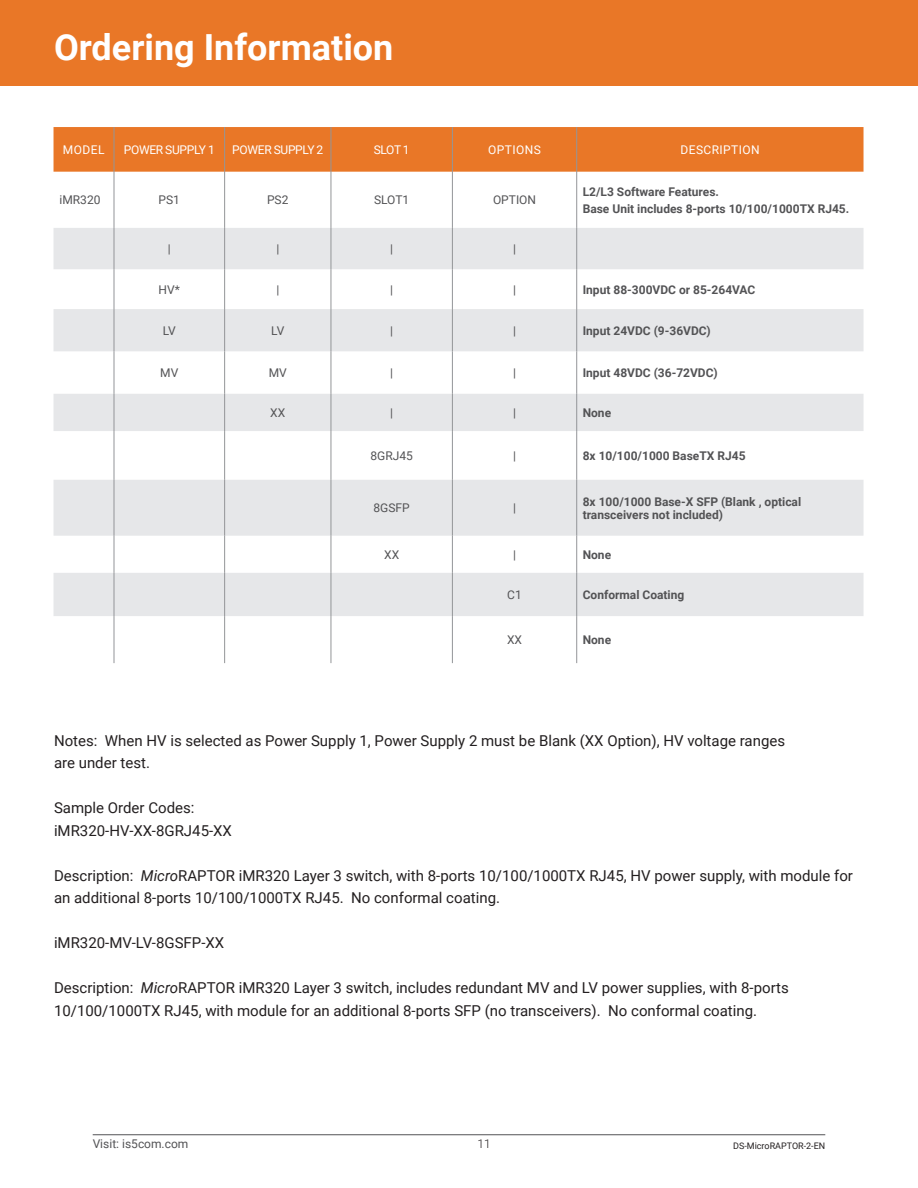
<style>
.page{position:relative;width:918px;height:1188px;background:#fff}
.page>*{position:absolute;margin:0;border:0;box-sizing:border-box;transform-origin:0 0}
.t1{font:700 36px "Roboto";color:#fff}
.t2{font:15px/22.5px "Roboto";color:#231f20}
.t3{font:700 12px/16.5px "Roboto";color:#535355}
.t4{font:12px "Roboto";color:#535355}
.t5{font:12px "Roboto";letter-spacing:-.025em;color:#fff}
.t6{font:12px "Roboto";letter-spacing:.035em;color:#fff}
.t7{font:300 12px "Roboto";color:#231f20}
.t8{font:9px "Roboto";color:#231f20}
.s1{font-style:italic}
</style>
<div class="page">
<hr style="left:93px;top:1134px;width:732px;height:1px;background:#535355">
<div style="left:0;top:0;width:918px;height:86px;background:#e97727"></div>
<div style="left:54px;top:127px;width:810px;height:45px;background:#e97727"></div>
<svg style="left:54px;top:228px;width:810px;height:388px;fill:#e6e7e9"></svg>
<hr style="left:114px;top:127px;width:1px;height:45px;background:#939598">
<hr style="left:224px;top:127px;width:1px;height:45px;background:#939598">
<hr style="left:331px;top:127px;width:1px;height:45px;background:#939598">
<hr style="left:452px;top:127px;width:1px;height:45px;background:#939598">
<hr style="left:576px;top:127px;width:1px;height:45px;background:#939598">
<hr style="left:114px;top:172px;width:1px;height:56px;background:#939598">
<hr style="left:224px;top:172px;width:1px;height:56px;background:#939598">
<hr style="left:331px;top:172px;width:1px;height:56px;background:#939598">
<hr style="left:452px;top:172px;width:1px;height:56px;background:#939598">
<hr style="left:576px;top:172px;width:1px;height:56px;background:#939598">
<hr style="left:114px;top:228px;width:1px;height:41px;background:#939598">
<hr style="left:224px;top:228px;width:1px;height:41px;background:#939598">
<hr style="left:331px;top:228px;width:1px;height:41px;background:#939598">
<hr style="left:452px;top:228px;width:1px;height:41px;background:#939598">
<hr style="left:576px;top:228px;width:1px;height:41px;background:#939598">
<hr style="left:114px;top:269px;width:1px;height:40px;background:#939598">
<hr style="left:224px;top:269px;width:1px;height:40px;background:#939598">
<hr style="left:331px;top:269px;width:1px;height:40px;background:#939598">
<hr style="left:452px;top:269px;width:1px;height:40px;background:#939598">
<hr style="left:576px;top:269px;width:1px;height:40px;background:#939598">
<hr style="left:114px;top:309px;width:1px;height:42px;background:#939598">
<hr style="left:224px;top:309px;width:1px;height:42px;background:#939598">
<hr style="left:331px;top:309px;width:1px;height:42px;background:#939598">
<hr style="left:452px;top:309px;width:1px;height:42px;background:#939598">
<hr style="left:576px;top:309px;width:1px;height:42px;background:#939598">
<hr style="left:114px;top:351px;width:1px;height:43px;background:#939598">
<hr style="left:224px;top:351px;width:1px;height:43px;background:#939598">
<hr style="left:331px;top:351px;width:1px;height:43px;background:#939598">
<hr style="left:452px;top:351px;width:1px;height:43px;background:#939598">
<hr style="left:576px;top:351px;width:1px;height:43px;background:#939598">
<hr style="left:114px;top:394px;width:1px;height:37px;background:#939598">
<hr style="left:224px;top:394px;width:1px;height:37px;background:#939598">
<hr style="left:331px;top:394px;width:1px;height:37px;background:#939598">
<hr style="left:452px;top:394px;width:1px;height:37px;background:#939598">
<hr style="left:576px;top:394px;width:1px;height:37px;background:#939598">
<hr style="left:114px;top:431px;width:1px;height:49px;background:#939598">
<hr style="left:224px;top:431px;width:1px;height:49px;background:#939598">
<hr style="left:331px;top:431px;width:1px;height:49px;background:#939598">
<hr style="left:452px;top:431px;width:1px;height:49px;background:#939598">
<hr style="left:576px;top:431px;width:1px;height:49px;background:#939598">
<hr style="left:114px;top:480px;width:1px;height:56px;background:#939598">
<hr style="left:224px;top:480px;width:1px;height:56px;background:#939598">
<hr style="left:331px;top:480px;width:1px;height:56px;background:#939598">
<hr style="left:452px;top:480px;width:1px;height:56px;background:#939598">
<hr style="left:576px;top:480px;width:1px;height:56px;background:#939598">
<hr style="left:114px;top:536px;width:1px;height:37px;background:#939598">
<hr style="left:224px;top:536px;width:1px;height:37px;background:#939598">
<hr style="left:331px;top:536px;width:1px;height:37px;background:#939598">
<hr style="left:452px;top:536px;width:1px;height:37px;background:#939598">
<hr style="left:576px;top:536px;width:1px;height:37px;background:#939598">
<hr style="left:114px;top:573px;width:1px;height:43px;background:#939598">
<hr style="left:224px;top:573px;width:1px;height:43px;background:#939598">
<hr style="left:331px;top:573px;width:1px;height:43px;background:#939598">
<hr style="left:452px;top:573px;width:1px;height:43px;background:#939598">
<hr style="left:576px;top:573px;width:1px;height:43px;background:#939598">
<hr style="left:114px;top:616px;width:1px;height:47px;background:#939598">
<hr style="left:224px;top:616px;width:1px;height:47px;background:#939598">
<hr style="left:331px;top:616px;width:1px;height:47px;background:#939598">
<hr style="left:452px;top:616px;width:1px;height:47px;background:#939598">
<hr style="left:576px;top:616px;width:1px;height:47px;background:#939598">
<p class="t1" style="left:54px;top:22px;width:341px">Ordering Information</p>
<p class="t5" style="left:63px;top:141px;width:43px">MODEL</p>
<p class="t5" style="left:124px;top:141px;width:92px">POWER SUPPLY 1</p>
<p class="t5" style="left:232px;top:141px;width:92px">POWER SUPPLY 2</p>
<p class="t5" style="left:374px;top:141px;width:38px">SLOT 1</p>
<p class="t6" style="left:488px;top:141px;width:54px">OPTIONS</p>
<p class="t6" style="left:680px;top:141px;width:81px">DESCRIPTION</p>
<p class="t4" style="left:60px;top:192px;width:43px">iMR320</p>
<p class="t4" style="left:159px;top:192px;width:23px">PS1</p>
<p class="t4" style="left:267px;top:192px;width:23px">PS2</p>
<p class="t4" style="left:374px;top:192px;width:37px">SLOT1</p>
<p class="t4" style="left:493px;top:192px;width:45px">OPTION</p>
<p class="t3" style="left:583px;top:183px;width:268px">L2/L3 Software Features.<br>Base Unit includes 8-ports 10/100/1000TX RJ45.</p>
<p class="t4" style="left:168px;top:240px;width:4px">|</p>
<p class="t4" style="left:276px;top:240px;width:4px">|</p>
<p class="t4" style="left:390px;top:240px;width:4px">|</p>
<p class="t4" style="left:513px;top:240px;width:4px">|</p>
<p class="t4" style="left:159px;top:281px;width:23px">HV*</p>
<p class="t4" style="left:276px;top:281px;width:4px">|</p>
<p class="t4" style="left:390px;top:281px;width:4px">|</p>
<p class="t4" style="left:513px;top:281px;width:4px">|</p>
<p class="t3" style="left:583px;top:281px;width:174px">Input 88-300VDC or 85-264VAC</p>
<p class="t4" style="left:163px;top:322px;width:15px">LV</p>
<p class="t4" style="left:271px;top:322px;width:15px">LV</p>
<p class="t4" style="left:390px;top:322px;width:4px">|</p>
<p class="t4" style="left:513px;top:322px;width:4px">|</p>
<p class="t3" style="left:583px;top:322px;width:130px">Input 24VDC (9-36VDC)</p>
<p class="t4" style="left:160px;top:364px;width:20px">MV</p>
<p class="t4" style="left:269px;top:364px;width:20px">MV</p>
<p class="t4" style="left:390px;top:364px;width:4px">|</p>
<p class="t4" style="left:513px;top:364px;width:4px">|</p>
<p class="t3" style="left:583px;top:364px;width:136px">Input 48VDC (36-72VDC)</p>
<p class="t4" style="left:270px;top:404px;width:17px">XX</p>
<p class="t4" style="left:390px;top:404px;width:4px">|</p>
<p class="t4" style="left:513px;top:404px;width:4px">|</p>
<p class="t3" style="left:583px;top:404px;width:30px">None</p>
<p class="t4" style="left:370px;top:447px;width:44px">8GRJ45</p>
<p class="t4" style="left:513px;top:447px;width:4px">|</p>
<p class="t3" style="left:583px;top:447px;width:164px">8x 10/100/1000 BaseTX RJ45</p>
<p class="t4" style="left:374px;top:500px;width:38px">8GSFP</p>
<p class="t4" style="left:513px;top:500px;width:4px">|</p>
<p class="t3" style="left:583px;top:495px;width:220px;line-height:12.9px">8x 100/1000 Base-X SFP (Blank , optical transceivers not included)</p>
<p class="t4" style="left:384px;top:546px;width:17px">XX</p>
<p class="t4" style="left:513px;top:546px;width:4px">|</p>
<p class="t3" style="left:583px;top:546px;width:30px">None</p>
<p class="t4" style="left:507px;top:586px;width:16px">C1</p>
<p class="t3" style="left:583px;top:586px;width:103px">Conformal Coating</p>
<p class="t4" style="left:507px;top:631px;width:17px">XX</p>
<p class="t3" style="left:583px;top:631px;width:30px">None</p>
<p class="t2" style="left:54px;top:729px;width:733px">Notes: When HV is selected as Power Supply 1, Power Supply 2 must be Blank (XX Option), HV voltage ranges are under test.</p>
<p class="t2" style="left:54px;top:796px;width:142px">Sample Order Codes:</p>
<p class="t2" style="left:54px;top:819px;width:180px">iMR320-HV-XX-8GRJ45-XX</p>
<p class="t2" style="left:54px;top:864px;width:801px">Description: <span class="s1">Micro</span>RAPTOR iMR320 Layer 3 switch, with 8-ports 10/100/1000TX RJ45, HV power supply, with module for an additional 8-ports 10/100/1000TX RJ45. No conformal coating.</p>
<p class="t2" style="left:54px;top:931px;width:172px">iMR320-MV-LV-8GSFP-XX</p>
<p class="t2" style="left:54px;top:976px;width:736px">Description: <span class="s1">Micro</span>RAPTOR iMR320 Layer 3 switch, includes redundant MV and LV power supplies, with 8-ports<br>10/100/1000TX RJ45, with module for an additional 8-ports SFP (no transceivers). No conformal coating.</p>
<p class="t4" style="left:93px;top:1135px;width:97px">Visit: is5com.com</p>
<p class="t8" style="left:733px;top:1140px;width:94px">DS-MicroRAPTOR-2-EN</p>
<p class="t7" style="left:477px;top:1135px;width:15px">11</p>
</div>
